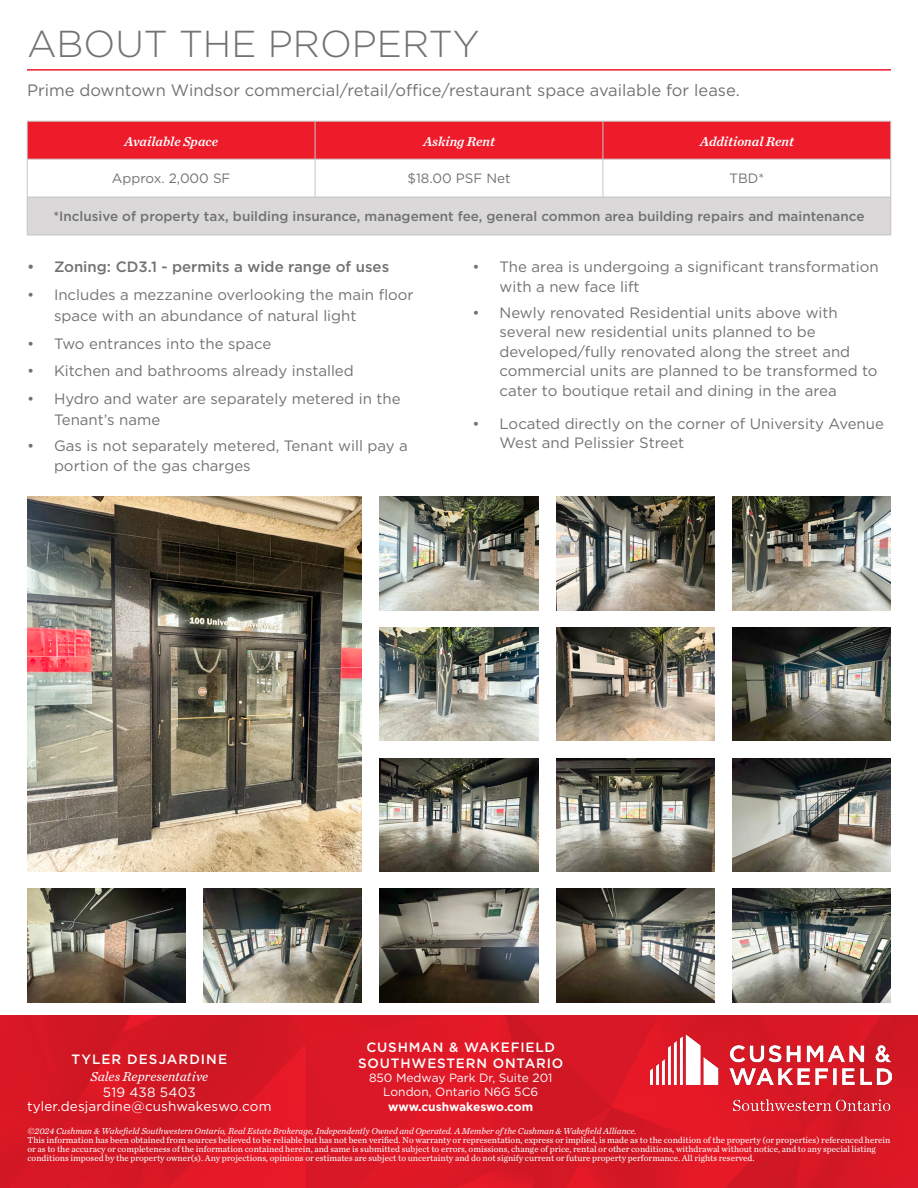
<style>
.page{position:relative;width:918px;height:1188px;background:#fff}
.page>*{position:absolute;margin:0;border:0;box-sizing:border-box;transform-origin:0 0}
.t1{font:300 37.5px "Gotham";color:#717271}
.t2{font:16.5px "Gotham";color:#717271}
.t3{font:15px/19.5px "Gotham";color:#717271}
.t4{font:500 15px "Gotham";color:#717271}
.t5{font:500 13.5px "Gotham";color:#707271}
.t6{font:13.5px/14.1px "Gotham";letter-spacing:.01em;color:#fff;text-align:center}
.t7{font:italic 13.5px "Chronicle Text G2 Semi";color:#fff}
.t8{font:500 13.5px/16.2px "Gotham";letter-spacing:.06em;color:#fff;text-align:center}
.t9{font:13.5px "Gotham";color:#707271}
.t10{font:italic 13.5px "Chronicle Text G2";letter-spacing:.005em;color:#fff}
.t11{font:500 13.5px "Gotham";letter-spacing:.08em;color:#fff}
.t12{font:12px/14.1px "Gotham";color:#fff;text-align:center}
.t13{font:700 12px "Gotham";letter-spacing:-.01em;color:#fff}
.t14{font:9px/9px "Chronicle Text G2";color:#fff}
.t15{font:italic 9px "Chronicle Text G2";color:#fff}
</style>
<div class="page">
<img style="left:0;top:1015px;width:918px;height:173px">
<img style="left:650px;top:1034px;width:241px;height:77px">
<hr style="left:27px;top:69px;width:864px;height:2px;background:#ee1b2a">
<div style="left:28px;top:122px;width:863px;height:37px;background:#ee1b2a"></div>
<div style="left:27px;top:197px;width:864px;height:38px;background:#dad8d8"></div>
<hr style="left:27px;top:197px;width:1px;height:38px;background:#c5c4c4">
<hr style="left:891px;top:197px;width:1px;height:38px;background:#c5c4c4">
<hr style="left:27px;top:235px;width:288px;height:1px;background:#c5c4c4">
<hr style="left:315px;top:235px;width:288px;height:1px;background:#c5c4c4">
<hr style="left:603px;top:235px;width:288px;height:1px;background:#c5c4c4">
<hr style="left:27px;top:121px;width:288px;height:1px;background:#c5c4c4">
<hr style="left:27px;top:121px;width:1px;height:38px;background:#c5c4c4">
<hr style="left:315px;top:121px;width:288px;height:1px;background:#c5c4c4">
<hr style="left:315px;top:121px;width:1px;height:38px;background:#c5c4c4">
<hr style="left:603px;top:121px;width:288px;height:1px;background:#c5c4c4">
<hr style="left:603px;top:121px;width:1px;height:38px;background:#c5c4c4">
<hr style="left:891px;top:121px;width:1px;height:38px;background:#c5c4c4">
<hr style="left:27px;top:159px;width:288px;height:1px;background:#c5c4c4">
<hr style="left:27px;top:159px;width:1px;height:38px;background:#c5c4c4">
<hr style="left:315px;top:159px;width:288px;height:1px;background:#c5c4c4">
<hr style="left:315px;top:159px;width:1px;height:38px;background:#c5c4c4">
<hr style="left:603px;top:159px;width:288px;height:1px;background:#c5c4c4">
<hr style="left:603px;top:159px;width:1px;height:38px;background:#c5c4c4">
<hr style="left:891px;top:159px;width:1px;height:38px;background:#c5c4c4">
<hr style="left:27px;top:197px;width:288px;height:1px;background:#c5c4c4">
<hr style="left:315px;top:197px;width:288px;height:1px;background:#c5c4c4">
<hr style="left:603px;top:197px;width:288px;height:1px;background:#c5c4c4">
<img style="left:27px;top:497px;width:335px;height:375px">
<img style="left:380px;top:497px;width:158px;height:113px">
<img style="left:556px;top:497px;width:159px;height:113px">
<img style="left:733px;top:497px;width:158px;height:113px">
<img style="left:380px;top:628px;width:158px;height:113px">
<img style="left:556px;top:628px;width:159px;height:113px">
<img style="left:733px;top:628px;width:158px;height:113px">
<img style="left:380px;top:758px;width:158px;height:114px">
<img style="left:556px;top:758px;width:159px;height:114px">
<img style="left:733px;top:758px;width:158px;height:114px">
<img style="left:27px;top:889px;width:158px;height:113px">
<img style="left:203px;top:889px;width:159px;height:113px">
<img style="left:380px;top:889px;width:158px;height:113px">
<img style="left:556px;top:889px;width:159px;height:113px">
<img style="left:733px;top:889px;width:158px;height:113px">
<p class="t1" style="left:27px;top:20px;width:454px">ABOUT THE PROPERTY</p>
<p class="t2" style="left:27px;top:80px;width:714px">Prime downtown Windsor commercial/retail/office/restaurant space available for lease.</p>
<p class="t7" style="left:124px;top:130px;width:95px">Available Space</p>
<p class="t7" style="left:423px;top:130px;width:73px">Asking Rent</p>
<p class="t7" style="left:700px;top:130px;width:96px">Additional Rent</p>
<p class="t9" style="left:112px;top:170px;width:120px">Approx. 2,000 SF</p>
<p class="t9" style="left:408px;top:170px;width:104px">$18.00 PSF Net</p>
<p class="t9" style="left:729px;top:170px;width:36px">TBD*</p>
<p class="t5" style="left:53px;top:208px;width:813px">*Inclusive of property tax, building insurance, management fee, general common area building repairs and maintenance</p>
<p class="t4" style="left:27px;top:257px;width:364px">• Zoning: CD3.1 - permits a wide range of uses</p>
<p class="t3" style="left:54px;top:284px;width:361px;line-height:21px;text-indent:-27px">• Includes a mezzanine overlooking the main floor space with an abundance of natural light</p>
<p class="t3" style="left:27px;top:333px;width:246px">• Two entrances into the space</p>
<p class="t3" style="left:27px;top:361px;width:328px">• Kitchen and bathrooms already installed</p>
<p class="t3" style="left:54px;top:388px;width:348px;line-height:21px;text-indent:-27px">• Hydro and water are separately metered in the<br>Tenant’s name</p>
<p class="t3" style="left:54px;top:436px;width:355px;text-indent:-27px">• Gas is not separately metered, Tenant will pay a portion of the gas charges</p>
<p class="t3" style="left:500px;top:257px;width:381px;text-indent:-27px">• The area is undergoing a significant transformation with a new face lift</p>
<p class="t3" style="left:500px;top:303px;width:380px;text-indent:-27px">• Newly renovated Residential units above with several new residential units planned to be developed/fully renovated along the street and commercial units are planned to be transformed to cater to boutique retail and dining in the area</p>
<p class="t3" style="left:500px;top:414px;width:386px;text-indent:-27px">• Located directly on the corner of University Avenue<br>West and Pelissier Street</p>
<p class="t8" style="left:358px;top:1039px;width:207px">CUSHMAN &amp; WAKEFIELD<br>SOUTHWESTERN ONTARIO</p>
<p class="t12" style="left:369px;top:1071px;width:185px">850 Medway Park Dr, Suite 201<br>London, Ontario N6G 5C6</p>
<p class="t13" style="left:388px;top:1098px;width:146px">www.cushwakeswo.com</p>
<p class="t11" style="left:71px;top:1050px;width:157px">TYLER DESJARDINE</p>
<p class="t10" style="left:90px;top:1066px;width:119px">Sales Representative</p>
<p class="t6" style="left:27px;top:1085px;width:246px">519 438 5403 tyler.desjardine@cushwakeswo.com</p>
<p class="t15" style="left:28px;top:1124px;width:611px">©2024 Cushman &amp; Wakefield Southwestern Ontario, Real Estate Brokerage, Independently Owned and Operated. A Member of the Cushman &amp; Wakefield Alliance.</p>
<p class="t14" style="left:28px;top:1135px;width:864px">This information has been obtained from sources believed to be reliable but has not been verified. No warranty or representation, express or implied, is made as to the condition of the property (or properties) referenced herein or as to the accuracy or completeness of the information contained herein, and same is submitted subject to errors, omissions, change of price, rental or other conditions, withdrawal without notice, and to any special listing conditions imposed by the property owner(s). Any projections, opinions or estimates are subject to uncertainty and do not signify current or future property performance. All rights reserved.</p>
</div>
